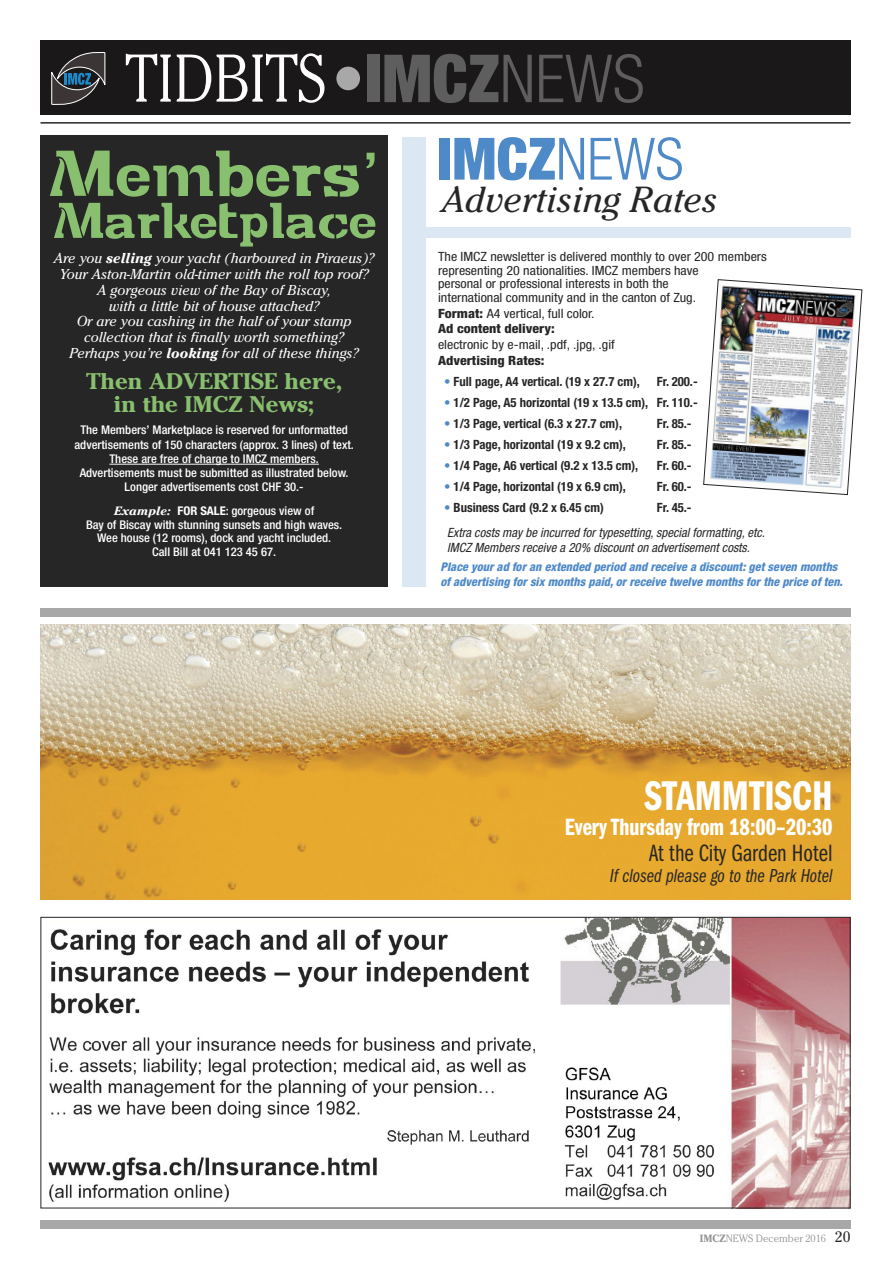
<style>
.page{position:relative;width:893px;height:1263px;background:#fff}
.page>*{position:absolute;margin:0;border:0;box-sizing:border-box;transform-origin:0 0}
.t1{font:300 66.9px "Cheltenham";color:#fff;scale:.87 1}
.t2{font:900 condensed 58.35px "Helvetica Neue";color:#4e89c8}
.t3{font:56.1px "Cute Crate Display S Si";color:#88c06f;scale:1.18 1}
.t4{font:43.5px "Cute Crate Display S Si";color:#88c06f;scale:1.18 1}
.t5{font:43.05px "Franklin Gothic Demi Cmpr";color:#fff}
.t6{font:italic 36px "Cheltenham";color:#272627}
.t7{font:24.45px "Franklin Gothic Demi Cmpr";color:#fff}
.t8{font:24.45px "Franklin Gothic Book Cmpr";color:#272627}
.t9{font:700 22.5px/22.5px "Cheltenham";color:#88c06f;text-align:center;scale:1.05 1}
.t10{font:19.5px "Franklin Gothic Book Cmpr Ital";color:#272627}
.t11{font:italic 14.25px/15.8px "Cheltenham";color:#fff;text-align:center}
.t12{font:700 condensed 12.75px "Helvetica Neue";color:#272627}
.t13{font:condensed 12.75px/13.5px "Helvetica Neue";color:#272627;scale:1.1 1}
.t14{font:italic condensed 12.75px/14.7px "Helvetica Neue";letter-spacing:.005em;color:#272627}
.t15{font:800 condensed 12.75px/15.8px "Helvetica Neue";color:#272627;scale:1.1 1}
.t16{font:500 condensed 12px/14.2px "Helvetica Neue";color:#fff;text-align:center;scale:1.05 1}
.t17{font:italic 800 condensed 12px/14.4px "Helvetica Neue";letter-spacing:.005em;color:#4e89c8}
.t18{font:300 10.5px "Cheltenham";color:#939393}
.s1{font-family:"Helvetica Neue";font-weight:900;font-stretch:condensed;font-size:66.3px;color:#a9a8a9}
.s2{font-family:"Helvetica Neue";font-weight:900;font-stretch:condensed;font-size:66.3px;color:#5f5e5e}
.s3{font-family:"Helvetica Neue";font-stretch:condensed;font-size:66.3px;color:#5f5e5e}
.s4{font-family:"Lucida Grande"}
.s5{font-weight:700}
.s6{font-family:"Cheltenham";font-weight:700;font-style:italic;font-stretch:normal}
.s7{font-weight:300}
.s8{font-weight:400}
.s9{color:#4e89c8}
.s10{font-weight:400;font-size:15px;color:#272627}
</style>
<div class="page">
<img style="left:40px;top:624px;width:810px;height:275px">
<div style="left:423px;top:228px;width:427px;height:10px;background:#dce7f4"></div>
<div style="left:40px;top:1220px;width:810px;height:9px;background:#a9a8a9"></div>
<div style="left:40px;top:608px;width:810px;height:8px;background:#a9a8a9"></div>
<div style="left:40px;top:135px;width:348px;height:451px;background:#272627"></div>
<hr style="left:109px;top:464px;width:210px;height:1px;background:#fff">
<div style="left:402px;top:137px;width:23px;height:449px;background:#dce7f4"></div>
<img style="left:703px;top:279px;width:160px;height:216px">
<div style="left:40px;top:41px;width:810px;height:74px;background:#1b1819"></div>
<svg style="left:51px;top:52px;width:54px;height:53px"></svg>
<hr style="left:40px;top:122px;width:810px;height:2px;background:#272627">
<img style="left:48px;top:919px;width:800px;height:287px">
<h1 class="t1" style="left:126px;top:52px;width:598px">TIDBITS<span class="s1">•</span><span class="s2">IMCZ</span><span class="s3">NEWS</span></h1>
<h3 class="t3" style="left:47px;top:151px;width:284px">Members<span class="s4">’</span></h3>
<h3 class="t4" style="left:52px;top:203px;width:276px">Marketplace</h3>
<p class="t11" style="left:54px;top:252px;width:322px">Are you <span class="s5">selling</span> your yacht (harboured in Piraeus)?<br>Your Aston-Martin old-timer with the roll top roof?<br>A gorgeous view of the Bay of Biscay,<br>with a little bit of house attached?<br>Or are you cashing in the half of your stamp collection that is finally worth something?<br>Perhaps you’re <span class="s5">looking</span> for all of these things?</p>
<h3 class="t9" style="left:86px;top:373px;width:246px">Then ADVERTISE here, in the IMCZ News;</h3>
<p class="t16" style="left:74px;top:424px;width:268px">The Members’ Marketplace is reserved for unformatted advertisements of 150 characters (approx. 3 lines) of text.<br>These are free of charge to IMCZ members.<br>Advertisements must be submitted as illustrated below.<br>Longer advertisements cost CHF 30.-</p>
<p class="t16" style="left:86px;top:505px;width:246px;line-height:13.5px"><span class="s6">Example:</span> <span class="s5">FOR SALE</span>: gorgeous view of<br>Bay of Biscay with stunning sunsets and high waves.<br>Wee house (12 rooms), dock and yacht included.<br>Call Bill at 041 123 45 67.</p>
<h2 class="t2" style="left:437px;top:138px;width:248px">IMCZ<span class="s7">NEWS</span></h2>
<h3 class="t6" style="left:441px;top:187px;width:277px">Advertising Rates</h3>
<p class="t13" style="left:438px;top:251px;width:300px">The IMCZ newsletter is delivered monthly to over 200 members representing 20 nationalities. IMCZ members have<br>personal or professional interests in both the<br>international community and in the canton of Zug.</p>
<p class="t15" style="left:438px;top:306px;width:144px">Format: <span class="s8">A4 vertical, full color.<br></span>Ad content delivery:</p>
<p class="t13" style="left:438px;top:339px;width:162px">electronic by e-mail, .pdf, .jpg, .gif</p>
<p class="t15" style="left:438px;top:353px;width:98px">Advertising Rates:</p>
<p class="t12" style="left:444px;top:377px;width:197px"><span class="s9">•</span> Full page, A4 vertical. (19 x 27.7 cm),</p>
<p class="t12" style="left:657px;top:377px;width:42px">Fr. 200.-</p>
<p class="t12" style="left:444px;top:398px;width:255px"><span class="s9">•</span> 1/2 Page, A5 horizontal (19 x 13.5 cm), Fr. 110.-</p>
<p class="t12" style="left:444px;top:419px;width:179px"><span class="s9">•</span> 1/3 Page, vertical (6.3 x 27.7 cm),</p>
<p class="t12" style="left:657px;top:419px;width:36px">Fr. 85.-</p>
<p class="t12" style="left:444px;top:440px;width:183px"><span class="s9">•</span> 1/3 Page, horizontal (19 x 9.2 cm),</p>
<p class="t12" style="left:657px;top:440px;width:36px">Fr. 85.-</p>
<p class="t12" style="left:444px;top:461px;width:196px"><span class="s9">•</span> 1/4 Page, A6 vertical (9.2 x 13.5 cm),</p>
<p class="t12" style="left:657px;top:461px;width:36px">Fr. 60.-</p>
<p class="t12" style="left:444px;top:482px;width:183px"><span class="s9">•</span> 1/4 Page, horizontal (19 x 6.9 cm),</p>
<p class="t12" style="left:657px;top:482px;width:36px">Fr. 60.-</p>
<p class="t12" style="left:444px;top:503px;width:161px"><span class="s9">•</span> Business Card (9.2 x 6.45 cm)</p>
<p class="t12" style="left:657px;top:503px;width:36px">Fr. 45.-</p>
<p class="t14" style="left:447px;top:526px;width:319px">Extra costs may be incurred for typesetting, special formatting, etc.<br>IMCZ Members receive a 20% discount on advertisement costs.</p>
<p class="t17" style="left:440px;top:561px;width:404px">Place your ad for an extended period and receive a discount: get seven months of advertising for six months paid, or receive twelve months for the price of ten.</p>
<h3 class="t5" style="left:644px;top:781px;width:190px">STAMMTISCH</h3>
<h3 class="t7" style="left:565px;top:819px;width:269px">Every Thursday from 18:00–20:30</h3>
<h3 class="t8" style="left:649px;top:845px;width:185px">At the City Garden Hotel</h3>
<h3 class="t10" style="left:610px;top:869px;width:224px">If closed please go to the Park Hotel</h3>
<p class="t18" style="left:700px;top:1234px;width:152px"><span class="s5">IMCZ</span>NEWS December 2016 <span class="s10">20</span></p>
</div>
